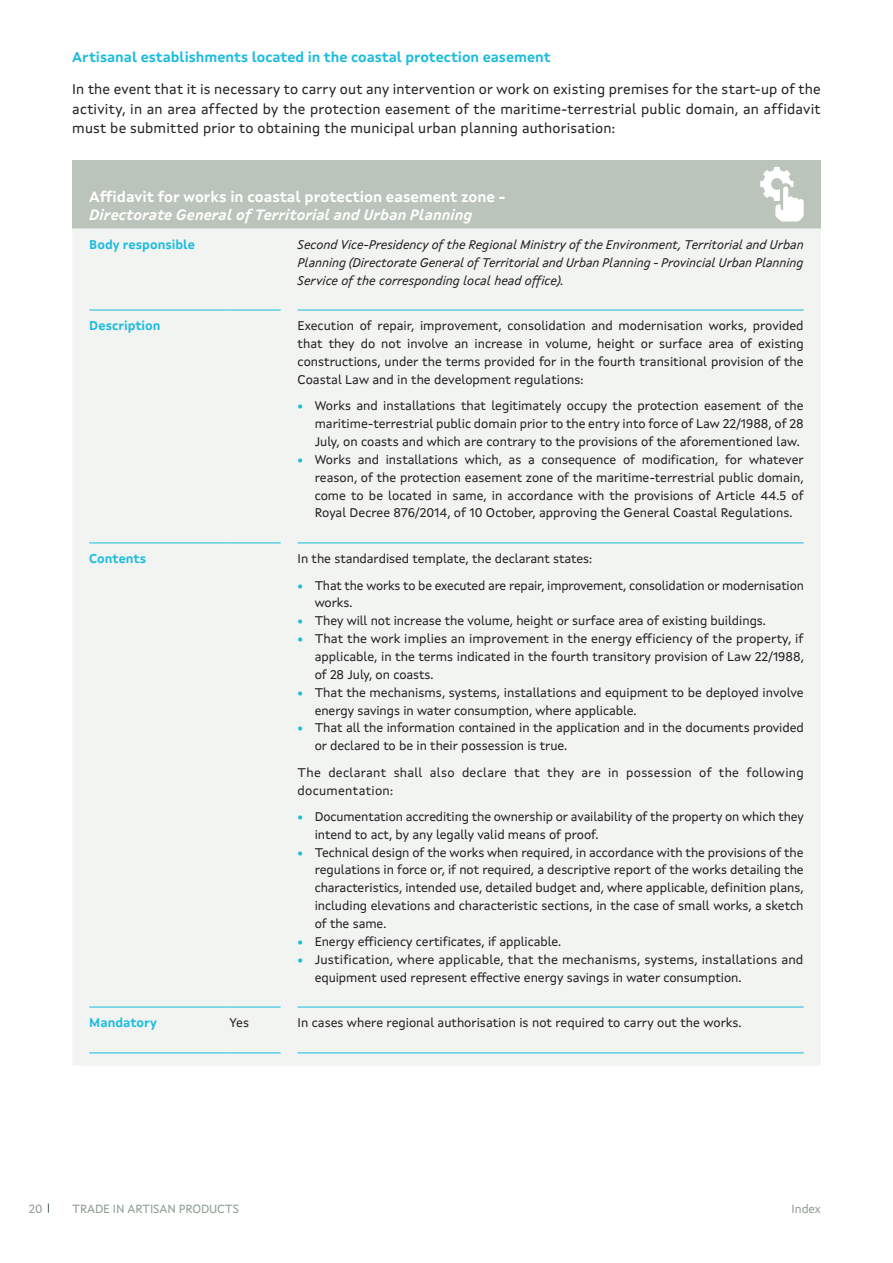
<style>
.page{position:relative;width:893px;height:1263px;background:#fff}
.page>*{position:absolute;margin:0;border:0;box-sizing:border-box;transform-origin:0 0}
._06_TEXTO_RECADRO_TABOA{font:700 15px/18px "Xunta Sans";color:#fff}
.t1{font:14.25px/19.5px "Xunta Sans";letter-spacing:.01em;color:#231f20;text-align:justify}
._05_TÍTULO_TABLA{font:700 14.25px "Xunta Sans";color:#1cbcdd}
.t2{font:12.75px/17.9px "Xunta Sans";letter-spacing:-.005em;color:#231f20;text-align:justify}
.t3{font:italic 12.75px/17.9px "Xunta Sans";color:#231f20;text-align:justify}
.t4{font:12.75px/17.9px "Xunta Sans";letter-spacing:.02em;color:#231f20}
._04_TEXTO_AZUL_MAYÚSCULAS_TABLA{font:700 12.75px "Xunta Sans";color:#1cbcdd}
.t5{font:12px "Xunta Sans";letter-spacing:-.01em;color:#8e9d90}
.s1{font-style:italic}
.s2{font-weight:700;color:#1cbcdd}
</style>
<div class="page">
<div style="left:72px;top:160px;width:749px;height:68px;background:#bac4ba"></div>
<div style="left:72px;top:228px;width:749px;height:837px;background:#f2f4f2"></div>
<hr style="left:89px;top:310px;width:141px;height:1px;background:#1cbcdd">
<hr style="left:230px;top:310px;width:51px;height:1px;background:#1cbcdd">
<hr style="left:298px;top:310px;width:506px;height:1px;background:#1cbcdd">
<hr style="left:89px;top:542px;width:141px;height:1px;background:#1cbcdd">
<hr style="left:230px;top:542px;width:51px;height:1px;background:#1cbcdd">
<hr style="left:298px;top:542px;width:506px;height:1px;background:#1cbcdd">
<hr style="left:89px;top:1007px;width:141px;height:1px;background:#1cbcdd">
<hr style="left:230px;top:1007px;width:51px;height:1px;background:#1cbcdd">
<hr style="left:298px;top:1007px;width:506px;height:1px;background:#1cbcdd">
<hr style="left:89px;top:1052px;width:141px;height:1px;background:#1cbcdd">
<hr style="left:230px;top:1052px;width:51px;height:1px;background:#1cbcdd">
<hr style="left:298px;top:1052px;width:506px;height:1px;background:#1cbcdd">
<svg style="left:760px;top:167px;width:44px;height:55px"></svg>
<p class="_05_TÍTULO_TABLA" style="left:72px;top:48px;width:480px">Artisanal establishments located in the coastal protection easement</p>
<p class="t1" style="left:72px;top:79px;width:750px">In the event that it is necessary to carry out any intervention or work on existing premises for the start-up of the activity, in an area affected by the protection easement of the maritime-terrestrial public domain, an affidavit must be submitted prior to obtaining the municipal urban planning authorisation:</p>
<p class="_06_TEXTO_RECADRO_TABOA" style="left:89px;top:188px;width:417px">Affidavit for works in coastal protection easement zone -<br><span class="s1">Directorate General of Territorial and Urban Planning</span></p>
<p class="_04_TEXTO_AZUL_MAYÚSCULAS_TABLA" style="left:89px;top:237px;width:107px">Body responsible</p>
<p class="t3" style="left:298px;top:235px;width:508px">Second Vice-Presidency of the Regional Ministry of the Environment, Territorial and Urban Planning (Directorate General of Territorial and Urban Planning - Provincial Urban Planning Service of the corresponding local head office).</p>
<p class="_04_TEXTO_AZUL_MAYÚSCULAS_TABLA" style="left:89px;top:318px;width:73px">Description</p>
<p class="t2" style="left:298px;top:317px;width:508px">Execution of repair, improvement, consolidation and modernisation works, provided that they do not involve an increase in volume, height or surface area of existing constructions, under the terms provided for in the fourth transitional provision of the Coastal Law and in the development regulations:</p>
<p class="t2" style="left:315px;top:397px;width:491px;text-indent:-17px"><span class="s2">•</span> Works and installations that legitimately occupy the protection easement of the maritime-terrestrial public domain prior to the entry into force of Law 22/1988, of 28<br>July, on coasts and which are contrary to the provisions of the aforementioned law.</p>
<p class="t2" style="left:315px;top:450px;width:491px;text-indent:-17px"><span class="s2">•</span> Works and installations which, as a consequence of modification, for whatever reason, of the protection easement zone of the maritime-terrestrial public domain, come to be located in same, in accordance with the provisions of Article 44.5 of Royal Decree 876/2014, of 10 October, approving the General Coastal Regulations.</p>
<p class="_04_TEXTO_AZUL_MAYÚSCULAS_TABLA" style="left:89px;top:551px;width:58px">Contents</p>
<p class="t2" style="left:298px;top:550px;width:296px">In the standardised template, the declarant states:</p>
<p class="t2" style="left:315px;top:576px;width:491px;text-indent:-17px"><span class="s2">•</span> That the works to be executed are repair, improvement, consolidation or modernisation works.</p>
<p class="t2" style="left:298px;top:612px;width:470px"><span class="s2">•</span> They will not increase the volume, height or surface area of existing buildings.</p>
<p class="t2" style="left:315px;top:630px;width:491px;text-indent:-17px"><span class="s2">•</span> That the work implies an improvement in the energy efficiency of the property, if applicable, in the terms indicated in the fourth transitory provision of Law 22/1988, of 28 July, on coasts.</p>
<p class="t2" style="left:315px;top:683px;width:491px;text-indent:-17px"><span class="s2">•</span> That the mechanisms, systems, installations and equipment to be deployed involve energy savings in water consumption, where applicable.</p>
<p class="t2" style="left:315px;top:719px;width:491px;text-indent:-17px"><span class="s2">•</span> That all the information contained in the application and in the documents provided or declared to be in their possession is true.</p>
<p class="t4" style="left:298px;top:763px;width:507px">The declarant shall also declare that they are in possession of the following documentation:</p>
<p class="t2" style="left:315px;top:807px;width:491px;text-indent:-17px"><span class="s2">•</span> Documentation accrediting the ownership or availability of the property on which they intend to act, by any legally valid means of proof.</p>
<p class="t2" style="left:315px;top:843px;width:491px;text-indent:-17px"><span class="s2">•</span> Technical design of the works when required, in accordance with the provisions of the regulations in force or, if not required, a descriptive report of the works detailing the characteristics, intended use, detailed budget and, where applicable, definition plans, including elevations and characteristic sections, in the case of small works, a sketch of the same.</p>
<p class="t2" style="left:298px;top:932px;width:265px"><span class="s2">•</span> Energy efficiency certificates, if applicable.</p>
<p class="t2" style="left:315px;top:950px;width:490px;text-indent:-17px"><span class="s2">•</span> Justification, where applicable, that the mechanisms, systems, installations and equipment used represent effective energy savings in water consumption.</p>
<p class="_04_TEXTO_AZUL_MAYÚSCULAS_TABLA" style="left:89px;top:1015px;width:69px">Mandatory</p>
<p class="t2" style="left:230px;top:1014px;width:21px">Yes</p>
<p class="t2" style="left:298px;top:1014px;width:445px">In cases where regional authorisation is not required to carry out the works.</p>
<p class="t5" style="left:29px;top:1201px;width:15px">20</p>
<p class="t5" style="left:72px;top:1201px;width:168px">TRADE IN ARTISAN PRODUCTS</p>
<p class="t5" style="left:791px;top:1201px;width:31px">Index</p>
</div>
